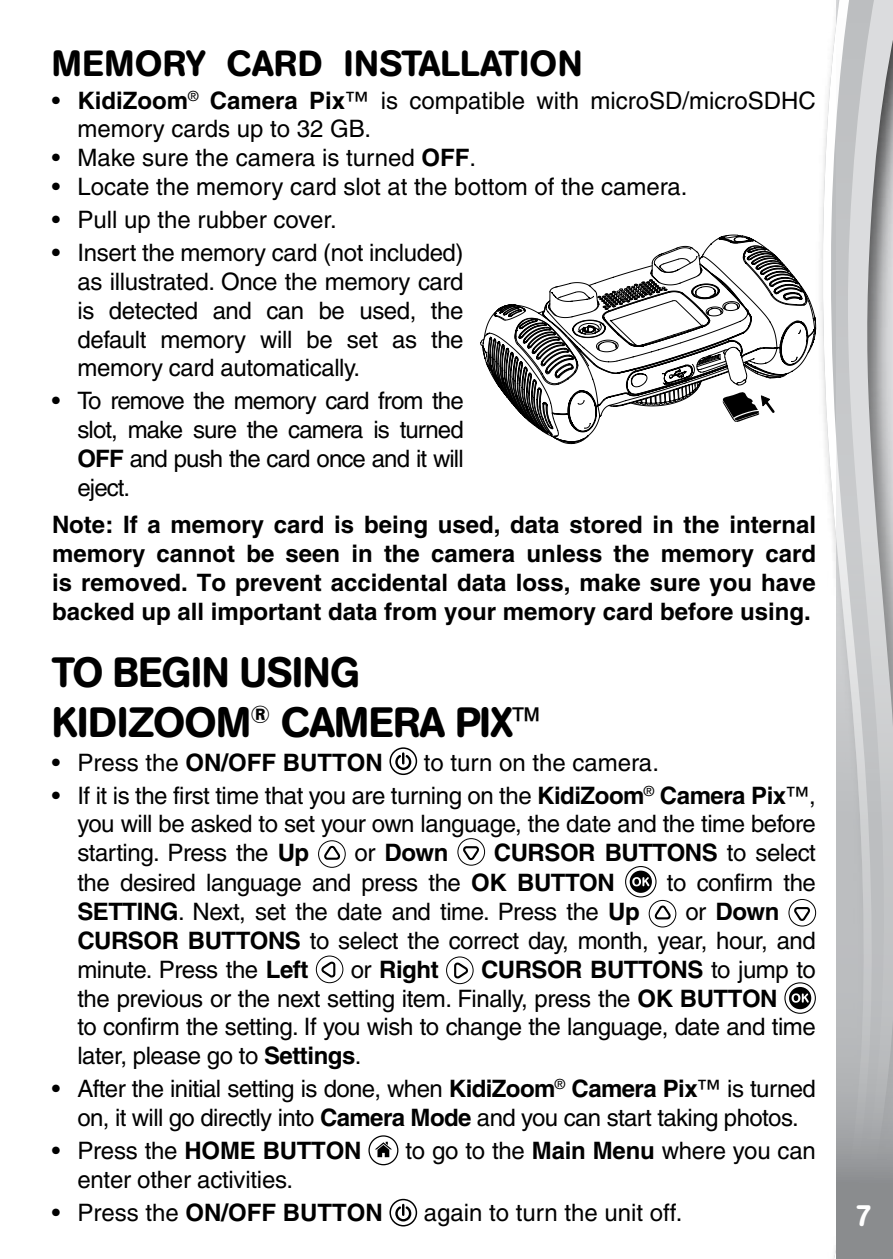
<style>
.page{position:relative;width:893px;height:1259px;background:#fff}
.page>*{position:absolute;margin:0;border:0;box-sizing:border-box;transform-origin:0 0}
.t1{font:500 42px/50.4px "AG Book Rounded";letter-spacing:-.005em;color:#000;scale:.96 1}
.t2{font:500 42px "AG Book Rounded";letter-spacing:-.005em;color:#000}
.t3{font:500 36px "AG Book Rounded";color:#000}
.t4{font:500 36px "AG Book Rounded";letter-spacing:.02em;color:#000}
.t5{font:500 30px "AG Book Rounded";color:#fff}
.t6{font:500 24px/28.8px "Helvetica";letter-spacing:-.02em;color:#000;text-align:justify}
.t7{font:700 24px/28.8px "Helvetica";color:#000;text-align:justify}
.t8{font:500 24px/28.8px "Helvetica";color:#000}
.s1{font-weight:700}
.s2{font-weight:400}
.s3{font-weight:500}
</style>
<div class="page">
<svg style="left:822px;top:17px;width:14px;height:1242px"></svg>
<svg style="left:836px;top:0;width:57px;height:1259px;background:#bcbec0"></svg>
<div style="left:389px;top:747px;width:28px;height:28px;border:2px solid #000;border-radius:50%"></div>
<svg style="left:395px;top:752px;width:16px;height:18px"></svg>
<div style="left:318px;top:840px;width:27px;height:27px;border:1px solid #000;border-radius:50%"></div>
<svg style="left:324px;top:845px;width:16px;height:14px"></svg>
<div style="left:458px;top:838px;width:27px;height:27px;border:1px solid #000;border-radius:50%"></div>
<svg style="left:463px;top:846px;width:16px;height:14px"></svg>
<div style="left:625px;top:866px;width:31px;height:31px;border:1px solid #000;border-radius:50%"></div>
<div style="left:630px;top:870px;width:22px;height:23px;background:#000;border-radius:50%"></div>
<svg style="left:632px;top:877px;width:17px;height:9px"></svg>
<div style="left:649px;top:900px;width:27px;height:27px;border:1px solid #000;border-radius:50%"></div>
<svg style="left:654px;top:905px;width:17px;height:14px"></svg>
<div style="left:789px;top:899px;width:27px;height:27px;border:1px solid #000;border-radius:50%"></div>
<svg style="left:794px;top:907px;width:17px;height:14px"></svg>
<div style="left:316px;top:955px;width:27px;height:28px;border:1px solid #000;border-radius:50%"></div>
<svg style="left:321px;top:961px;width:14px;height:16px"></svg>
<div style="left:446px;top:956px;width:27px;height:28px;border:1px solid #000;border-radius:50%"></div>
<svg style="left:454px;top:962px;width:14px;height:16px"></svg>
<div style="left:784px;top:982px;width:32px;height:31px;border:1px solid #000;border-radius:50%"></div>
<div style="left:789px;top:987px;width:22px;height:22px;background:#000;border-radius:50%"></div>
<svg style="left:792px;top:993px;width:17px;height:9px"></svg>
<svg style="left:369px;top:1136px;width:29px;height:28px"></svg>
<div style="left:368px;top:1135px;width:30px;height:30px;border:1px solid #000;border-radius:50%"></div>
<svg style="left:375px;top:1141px;width:17px;height:16px"></svg>
<div style="left:389px;top:1198px;width:28px;height:28px;border:2px solid #000;border-radius:50%"></div>
<svg style="left:395px;top:1203px;width:16px;height:18px"></svg>
<svg style="left:480px;top:235px;width:336px;height:209px"></svg>
<h2 class="t4" style="left:52px;top:42px;width:225px">MEMORY CARD</h2>
<h2 class="t3" style="left:344px;top:42px;width:240px">INSTALLATION</h2>
<p class="t8" style="left:77px;top:86px;width:688px;text-indent:-26px">• <span class="s1">KidiZoom</span><sup>®</sup> <span class="s1">Camera Pix</span>™ is compatible with microSD/microSDHC memory cards up to 32 GB.</p>
<p class="t8" style="left:52px;top:143px;width:426px">• Make sure the camera is turned <span class="s1">OFF</span>.</p>
<p class="t8" style="left:52px;top:172px;width:637px">• Locate the memory card slot at the bottom of the camera.</p>
<p class="t8" style="left:52px;top:205px;width:286px">• Pull up the rubber cover.</p>
<p class="t6" style="left:77px;top:238px;width:388px;text-indent:-26px">• Insert the memory card (not included) as illustrated. Once the memory card is detected and can be used, the default memory will be set as the memory card automatically.</p>
<p class="t6" style="left:78px;top:386px;width:388px;text-indent:-26px">• To remove the memory card from the slot, make sure the camera is turned <span class="s1">OFF</span> and push the card once and it will eject.</p>
<p class="t7" style="left:52px;top:510px;width:766px">Note: If a memory card is being used, data stored in the internal memory cannot be seen in the camera unless the memory card is removed. To prevent accidental data loss, make sure you have backed up all important data from your memory card before using.</p>
<h1 class="t1" style="left:52px;top:648px;width:322px">TO BEGIN USING<br>KIDIZOOM</h1>
<h1 class="t2" style="left:250px;top:698px;width:88px"><sup>®</sup> CAMERA</h1>
<h1 class="t2" style="left:455px;top:698px;width:87px">PIX<span class="s2">™</span></h1>
<p class="t7" style="left:52px;top:747px;width:313px"><span class="s3">• Press the</span> ON/OFF Button</p>
<p class="t6" style="left:424px;top:747px;width:237px">to turn on the camera.</p>
<p class="t6" style="left:77px;top:780px;width:740px;text-indent:-26px">• If it is the first time that you are turning on the <span class="s1">KidiZoom</span><sup>®</sup> <span class="s1">Camera Pix</span>™, you will be asked to set your own language, the date and the time before starting. Press the <span class="s1">Up</span></p>
<p class="t6" style="left:77px;top:837px;width:740px;line-height:30px;text-indent:417px"><span class="s1">CURSOR BUTTONS</span> to select the desired language and press the <span class="s1">OK BUTTON</span></p>
<p class="t7" style="left:355px;top:838px;width:95px"><span class="s3">or</span> Down</p>
<p class="t6" style="left:667px;top:868px;width:151px">to confirm the</p>
<p class="t6" style="left:77px;top:897px;width:564px"><span class="s1">Setting</span> . Next, set the date and time. Press the <span class="s1">Up</span></p>
<p class="t7" style="left:685px;top:896px;width:96px"><span class="s3">or</span> Down</p>
<p class="t7" style="left:77px;top:925px;width:190px">Cursor Buttons</p>
<p class="t6" style="left:310px;top:926px;width:507px">to select the correct day, month, year, hour, and</p>
<p class="t6" style="left:77px;top:954px;width:233px">minute. Press the <span class="s1">Left</span></p>
<p class="t7" style="left:351px;top:954px;width:89px"><span class="s3">or</span> Right</p>
<p class="t6" style="left:77px;top:954px;width:740px;text-align:left;text-indent:404px"><span class="s1">Cursor BUTTONS</span> to jump to the previous or the next setting item. Finally, press the <span class="s1">OK Button<br></span>to confirm the setting. If you wish to change the language, date and time later, please go to <span class="s1">Settings</span>.</p>
<p class="t6" style="left:52px;top:1074px;width:765px;text-align:center">• After the initial setting is done, when <span class="s1">KidiZoom</span><sup>®</sup> <span class="s1">Camera Pix</span>™ is turned on, it will go directly into <span class="s1">Camera Mode</span> and you can start taking photos.</p>
<p class="t7" style="left:52px;top:1136px;width:292px"><span class="s3">• Press the</span> Home Button</p>
<p class="t6" style="left:405px;top:1136px;width:412px">to go to the <span class="s1">Main Menu</span> where you can</p>
<p class="t6" style="left:77px;top:1165px;width:217px">enter other activities.</p>
<p class="t7" style="left:52px;top:1197px;width:313px"><span class="s3">• Press the</span> ON/OFF Button</p>
<p class="t8" style="left:424px;top:1198px;width:260px">again to turn the unit off.</p>
<p class="t5" style="left:855px;top:1198px;width:18px">7</p>
</div>
